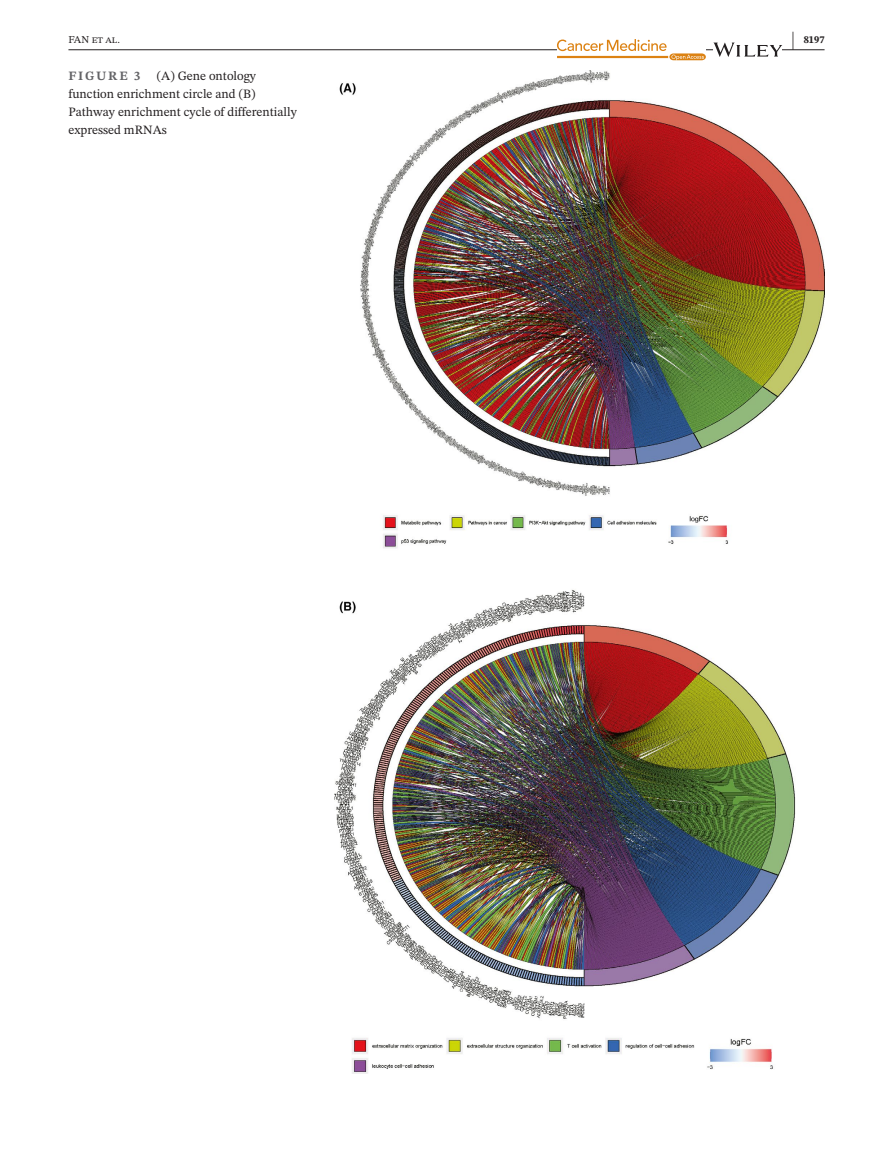
<style>
.page{position:relative;width:893px;height:1174px;background:#fff}
.page>*{position:absolute;margin:0;border:0;box-sizing:border-box;transform-origin:0 0}
.t1{font:700 21px "STIX Two Text";color:#231f20;scale:.42 1}
.t2{font:12.75px/18px "STIX Two Text";color:#231f20}
.t3{font:700 12.75px "STIX Two Text";letter-spacing:.14em;color:#636366}
.t4{font:10.5px "STIX Two Text";color:#231f20}
.t5{font:700 10.5px "STIX Two Text";color:#231f20}
</style>
<div class="page">
<hr style="left:68px;top:49px;width:756px;height:1px;background:#231f20">
<svg style="left:557px;top:39px;width:149px;height:21px"></svg>
<svg style="left:713px;top:43px;width:69px;height:14px"></svg>
<img style="left:334px;top:70px;width:490px;height:1004px">
<h1 class="t1" style="left:792px;top:24px;width:8px">|</h1>
<p class="t4" style="left:68px;top:32px;width:53px">FAN et al.</p>
<p class="t5" style="left:804px;top:32px;width:22px">8197</p>
<p class="t3" style="left:68px;top:66px;width:74px">FIGURE 3</p>
<p class="t2" style="left:68px;top:66px;width:230px;text-indent:88px">(A) Gene ontology function enrichment circle and (B)<br>Pathway enrichment cycle of differentially expressed mRNAs</p>
</div>
